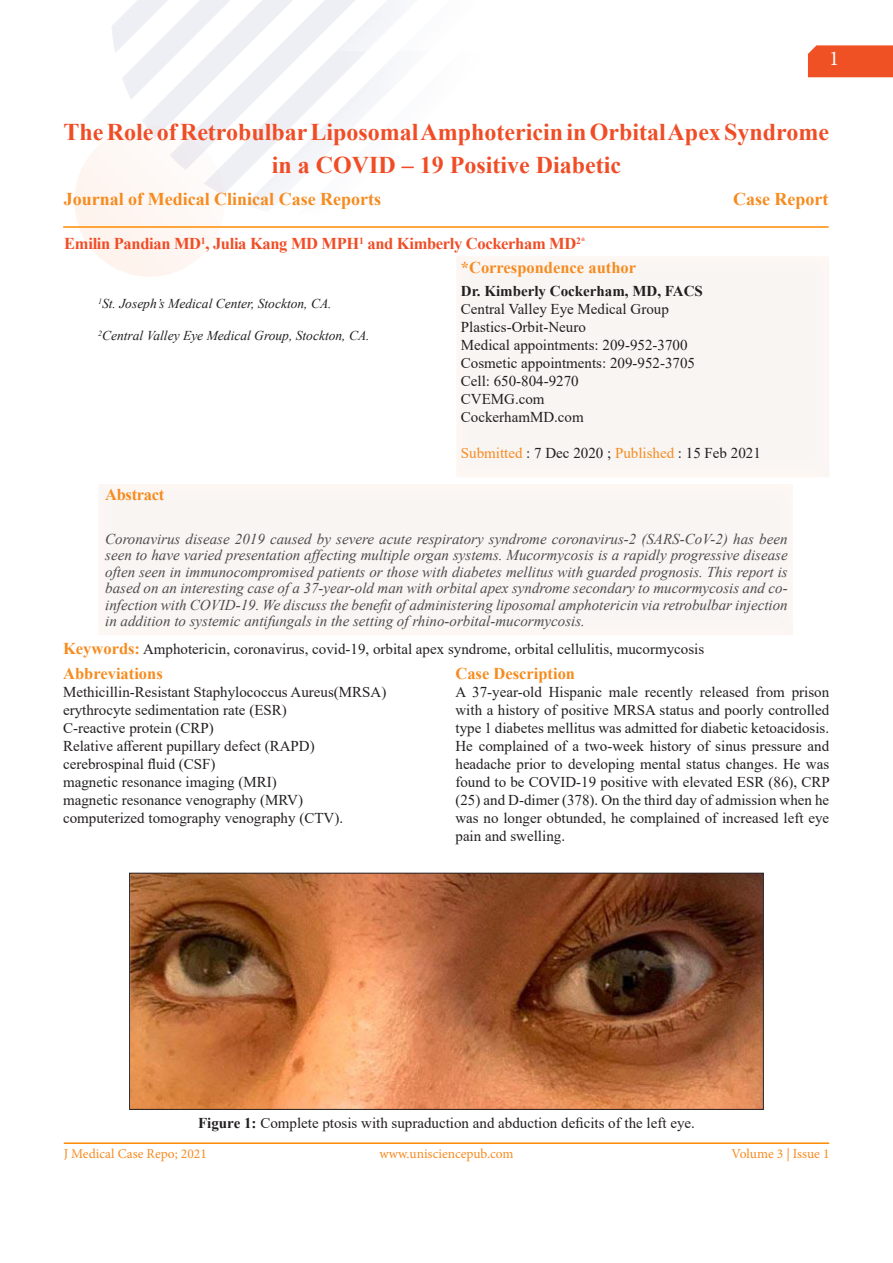
<style>
.page{position:relative;width:893px;height:1263px;background:#fff}
.page>*{position:absolute;margin:0;border:0;box-sizing:border-box;transform-origin:0 0}
.BODY{font:700 24px "Times New Roman";color:#f04d26}
.SUBHEAD{font:21px "Minion Pro";color:#fff}
.t1{font:700 18px "Times New Roman";color:#f68b1f}
.BODY-2{font:700 16.5px "Times New Roman";letter-spacing:-.02em;color:#f04d26}
.ABSTRACT{font:700 16.5px "Times New Roman";color:#f68b1f}
.ABSTRACT-2{font:700 16.5px "Times New Roman";letter-spacing:-.02em;color:#f68b1f}
.t2{font:15px/18px "Times New Roman";color:#231f20}
.BODY-3{font:italic 15px/16.5px "Times New Roman";color:#4b4c4d;text-align:justify}
.t3{font:700 15px "Times New Roman";color:#231f20}
.t4{font:italic 13.5px "Times New Roman";color:#231f20}
.t5{font:13.5px "Minion Pro";color:#f68b21}
.s1{color:#f68b1f}
.s2{font-weight:700;font-size:16.5px;color:#f68b1f}
.s3{font-weight:700}
</style>
<div class="page">
<div style="left:74px;top:125px;width:151px;height:152px;background:#fef6f2;border-radius:50%"></div>
<div style="left:808px;top:45px;width:85px;height:32px;background:#f05124"></div>
<hr style="left:63px;top:226px;width:766px;height:2px;background:#ff8b01">
<hr style="left:64px;top:1142px;width:765px;height:2px;background:#ff8b01">
<div style="left:452px;top:251px;width:379px;height:228px;background:#f9f5f3"></div>
<div style="left:96px;top:479px;width:699px;height:158px;background:#f9f5f3"></div>
<img style="left:131px;top:875px;width:630px;height:232px">
<div style="left:129px;top:873px;width:634px;height:236px;border:1px solid #231f20"></div>
<p class="SUBHEAD" style="left:829px;top:44px;width:12px">1</p>
<p class="BODY" style="left:63px;top:115px;width:767px">The Role of Retrobulbar Liposomal Amphotericin in Orbital Apex Syndrome</p>
<p class="BODY" style="left:272px;top:147px;width:351px">in a COVID – 19 Positive Diabetic</p>
<p class="t1" style="left:64px;top:186px;width:319px">Journal of Medical Clinical Case Reports</p>
<p class="t1" style="left:733px;top:186px;width:97px">Case Report</p>
<p class="BODY-2" style="left:64px;top:232px;width:523px">Emilin Pandian MD<sup>1</sup>, Julia Kang MD MPH<sup>1</sup> and Kimberly Cockerham MD<sup>2*</sup></p>
<p class="t4" style="left:98px;top:294px;width:235px"><sup>1</sup>St. Joseph’s Medical Center, Stockton, CA.</p>
<p class="t4" style="left:98px;top:327px;width:273px"><sup>2</sup>Central Valley Eye Medical Group, Stockton, CA.</p>
<p class="ABSTRACT" style="left:461px;top:256px;width:177px">*Correspondence author</p>
<p class="t3" style="left:461px;top:280px;width:244px">Dr. Kimberly Cockerham, MD, FACS</p>
<p class="t2" style="left:461px;top:299px;width:210px">Central Valley Eye Medical Group</p>
<p class="t2" style="left:461px;top:317px;width:126px">Plastics-Orbit-Neuro</p>
<p class="t2" style="left:461px;top:335px;width:228px">Medical appointments: 209-952-3700</p>
<p class="t2" style="left:461px;top:353px;width:236px">Cosmetic appointments: 209-952-3705</p>
<p class="t2" style="left:461px;top:371px;width:119px">Cell: 650-804-9270</p>
<p class="t2" style="left:461px;top:389px;width:85px">CVEMG.com</p>
<p class="t2" style="left:461px;top:407px;width:124px">CockerhamMD.com</p>
<p class="t2" style="left:461px;top:443px;width:301px"><span class="s1">Submitted</span> : 7 Dec 2020 ; <span class="s1">Published</span> : 15 Feb 2021</p>
<p class="ABSTRACT-2" style="left:105px;top:483px;width:61px">Abstract</p>
<p class="BODY-3" style="left:105px;top:530px;width:684px">Coronavirus disease 2019 caused by severe acute respiratory syndrome coronavirus-2 (SARS-CoV-2) has been seen to have varied presentation affecting multiple organ systems. Mucormycosis is a rapidly progressive disease often seen in immunocompromised patients or those with diabetes mellitus with guarded prognosis. This report is based on an interesting case of a 37-year-old man with orbital apex syndrome secondary to mucormycosis and co&shy;infection with COVID-19. We discuss the benefit of administering liposomal amphotericin via retrobulbar injection in addition to systemic antifungals in the setting of rhino-orbital-mucormycosis.</p>
<p class="t2" style="left:63px;top:639px;width:643px"><span class="s2">Keywords:</span> Amphotericin, coronavirus, covid-19, orbital apex syndrome, orbital cellulitis, mucormycosis</p>
<p class="ABSTRACT" style="left:63px;top:661px;width:101px">Abbreviations</p>
<p class="t2" style="left:63px;top:682px;width:325px">Methicillin-Resistant Staphylococcus Aureus(MRSA) erythrocyte sedimentation rate (ESR)</p>
<p class="t2" style="left:63px;top:718px;width:152px">C-reactive protein (CRP)</p>
<p class="t2" style="left:63px;top:736px;width:253px">Relative afferent pupillary defect (RAPD)</p>
<p class="t2" style="left:63px;top:754px;width:154px">cerebrospinal fluid (CSF)</p>
<p class="t2" style="left:63px;top:772px;width:215px">magnetic resonance imaging (MRI)</p>
<p class="t2" style="left:63px;top:790px;width:241px">magnetic resonance venography (MRV)</p>
<p class="t2" style="left:63px;top:808px;width:281px">computerized tomography venography (CTV).</p>
<p class="ABSTRACT" style="left:455px;top:661px;width:121px">Case Description</p>
<p class="t2" style="left:455px;top:682px;width:376px;text-align:justify">A 37-year-old Hispanic male recently released from prison with a history of positive MRSA status and poorly controlled type 1 diabetes mellitus was admitted for diabetic ketoacidosis.<br>He complained of a two-week history of sinus pressure and headache prior to developing mental status changes. He was found to be COVID-19 positive with elevated ESR (86), CRP (25) and D-dimer (378). On the third day of admission when he was no longer obtunded, he complained of increased left eye pain and swelling.</p>
<p class="t2" style="left:198px;top:1113px;width:498px"><span class="s3">Figure 1:</span> Complete ptosis with supraduction and abduction deficits of the left eye.</p>
<p class="t5" style="left:64px;top:1144px;width:145px">J Medical Case Repo; 2021</p>
<p class="t5" style="left:379px;top:1144px;width:136px">www.unisciencepub.com</p>
<p class="t5" style="left:732px;top:1144px;width:99px">Volume 3 | Issue 1</p>
</div>
